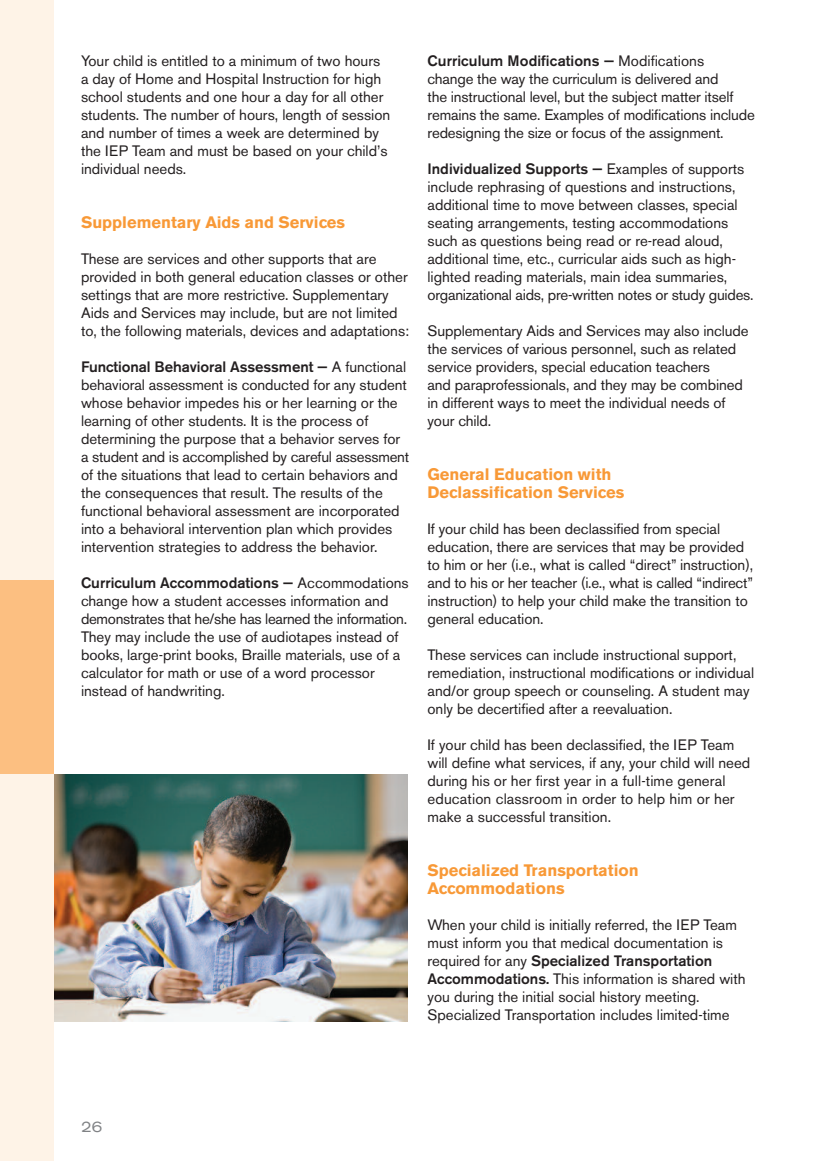
<style>
.page{position:relative;width:837px;height:1161px;background:#fff}
.page>*{position:absolute;margin:0;border:0;box-sizing:border-box;transform-origin:0 0}
.t1{font:700 16.5px/18px "Akzidenz Grotesk BE";color:#f89937}
.t2{font:15px/18px "Akzidenz Grotesk BE";color:#231f20}
.t3{font:expanded 15px "Akzidenz Grotesk BE";color:#808285}
.s1{font-weight:500}
</style>
<div class="page">
<img style="left:54px;top:774px;width:354px;height:247px">
<div style="left:0;top:0;width:54px;height:1161px;background:#fef3e7"></div>
<div style="left:0;top:581px;width:54px;height:193px;background:#fcbf81"></div>
<p class="t2" style="left:81px;top:53px;width:311px">Your child is entitled to a minimum of two hours a day of Home and Hospital Instruction for high school students and one hour a day for all other students. The number of hours, length of session and number of times a week are determined by the IEP Team and must be based on your child’s individual needs.</p>
<p class="t1" style="left:81px;top:214px;width:266px">Supplementary Aids and Services</p>
<p class="t2" style="left:81px;top:251px;width:330px">These are services and other supports that are provided in both general education classes or other settings that are more restrictive. Supplementary Aids and Services may include, but are not limited to, the following materials, devices and adaptations:</p>
<p class="t2" style="left:81px;top:359px;width:330px"><span class="s1">Functional Behavioral Assessment —</span> A functional behavioral assessment is conducted for any student whose behavior impedes his or her learning or the learning of other students. It is the process of determining the purpose that a behavior serves for a student and is accomplished by careful assessment of the situations that lead to certain behaviors and the consequences that result. The results of the functional behavioral assessment are incorporated into a behavioral intervention plan which provides intervention strategies to address the behavior.</p>
<p class="t2" style="left:81px;top:575px;width:329px"><span class="s1">Curriculum Accommodations —</span> Accommodations change how a student accesses information and demonstrates that he/she has learned the information.<br>They may include the use of audiotapes instead of books, large-print books, Braille materials, use of a calculator for math or use of a word processor instead of handwriting.</p>
<p class="t2" style="left:428px;top:53px;width:329px"><span class="s1">Curriculum Modifications —</span> Modifications<br>change the way the curriculum is delivered and<br>the instructional level, but the subject matter itself remains the same. Examples of modifications include redesigning the size or focus of the assignment.</p>
<p class="t2" style="left:427px;top:161px;width:328px"><span class="s1">Individualized Supports —</span> Examples of supports include rephrasing of questions and instructions, additional time to move between classes, special seating arrangements, testing accommodations such as questions being read or re-read aloud, additional time, etc., curricular aids such as high&shy;lighted reading materials, main idea summaries, organizational aids, pre-written notes or study guides.</p>
<p class="t2" style="left:427px;top:323px;width:323px">Supplementary Aids and Services may also include the services of various personnel, such as related service providers, special education teachers<br>and paraprofessionals, and they may be combined in different ways to meet the individual needs of your child.</p>
<p class="t1" style="left:427px;top:466px;width:198px">General Education with<br>Declassification Services</p>
<p class="t2" style="left:427px;top:521px;width:327px">If your child has been declassified from special education, there are services that may be provided to him or her (i.e., what is called “direct” instruction), and to his or her teacher (i.e., what is called “indirect” instruction) to help your child make the transition to general education.</p>
<p class="t2" style="left:427px;top:647px;width:328px">These services can include instructional support, remediation, instructional modifications or individual and/or group speech or counseling. A student may only be decertified after a reevaluation.</p>
<p class="t2" style="left:427px;top:737px;width:324px">If your child has been declassified, the IEP Team will define what services, if any, your child will need during his or her first year in a full-time general education classroom in order to help him or her make a successful transition.</p>
<p class="t1" style="left:427px;top:862px;width:213px">Specialized Transportation<br>Accommodations</p>
<p class="t2" style="left:427px;top:917px;width:320px">When your child is initially referred, the IEP Team must inform you that medical documentation is required for any <span class="s1">Specialized Transportation Accommodations.</span> This information is shared with you during the initial social history meeting.<br>Specialized Transportation includes limited-time</p>
<p class="t3" style="left:81px;top:1121px;width:23px">26</p>
</div>
